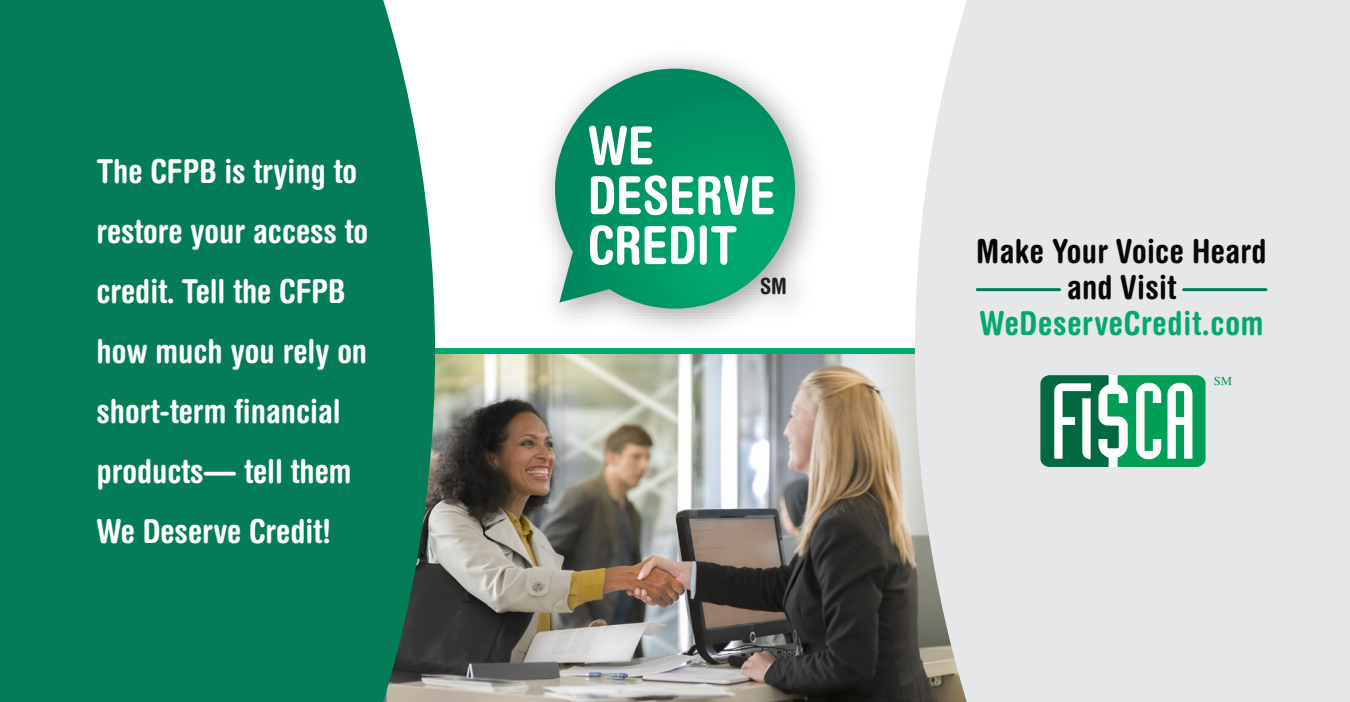
<style>
.page{position:relative;width:1350px;height:702px;background:#fff}
.page>*{position:absolute;margin:0;border:0;box-sizing:border-box;transform-origin:0 0}
.t1{font:700 condensed 52.8px/49.8px "Helvetica Rounded";color:#fff}
.t2{font:700 condensed 33px/60px "Helvetica Rounded";color:#fff}
.t3{font:700 condensed 33px/36px "Helvetica Rounded";letter-spacing:.01em;color:#060706;text-align:center}
.t4{font:700 condensed 33px "Helvetica Rounded";letter-spacing:.025em;color:#00a971}
.t5{font:700 condensed 22.5px "Helvetica Rounded";color:#231f20}
.t6{font:12px "Times";color:#009e57;scale:1.07 1}
</style>
<div class="page">
<img style="left:435px;top:354px;width:480px;height:348px">
<div style="left:0;top:348px;width:1350px;height:6px;background:#00a971"></div>
<div style="left:0;top:0;width:435px;height:702px;background:#047c58"></div>
<div style="left:915px;top:0;width:435px;height:702px;background:#e6e7e9"></div>
<img style="left:543px;top:57px;width:274px;height:274px">
<svg style="left:555px;top:69px;width:240px;height:240px;background:#2da57e"></svg>
<svg style="left:1040px;top:375px;width:166px;height:92px"></svg>
<hr style="left:977px;top:288px;width:83px;height:3px;background:#047c58">
<hr style="left:1184px;top:288px;width:82px;height:3px;background:#047c58">
<p class="t2" style="left:96px;top:140px;width:273px">The CFPB is trying to restore your access to credit. Tell the CFPB how much you rely on short-term financial products— tell them<br>We Deserve Credit!</p>
<h1 class="t1" style="left:588px;top:120px;width:189px">WE<br>DESERVE<br>CREDIT</h1>
<p class="t5" style="left:760px;top:273px;width:28px">SM</p>
<p class="t3" style="left:976px;top:233px;width:292px">Make Your Voice Heard and Visit</p>
<p class="t4" style="left:979px;top:304px;width:285px">WeDeserveCredit.com</p>
<p class="t6" style="left:1214px;top:370px;width:19px">SM</p>
</div>
